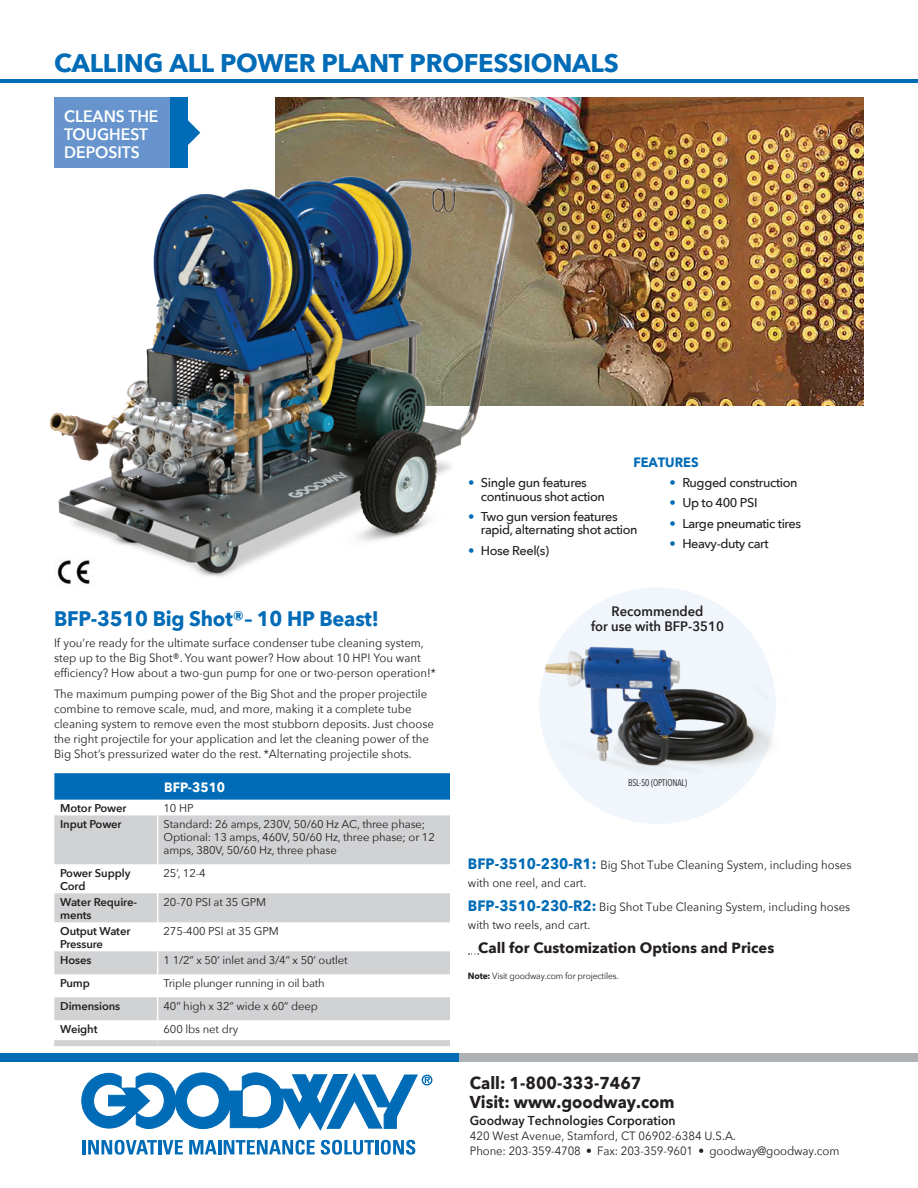
<style>
.page{position:relative;width:918px;height:1188px;background:#fff}
.page>*{position:absolute;margin:0;border:0;box-sizing:border-box;transform-origin:0 0}
.HEADER1{font:700 25.5px "Avenir Next";letter-spacing:-.01em;color:#006bb6}
.t1{font:700 21px "Avenir Next";letter-spacing:-.01em;color:#006bb6;scale:.95 1}
.t2{font:700 17.1px/18.6px "Avenir Next";color:#231f20;scale:.95 1}
.t3{font:600 16.5px/18px "Avenir Next";color:#fff;scale:.95 1}
.prod_pg_text{font:700 14.7px "Avenir Next";color:#231f20}
.prod_pg_text-2{font:600 13.65px/15px "Avenir Next";color:#231f20;text-align:center;scale:.95 1}
.t4{font:700 13.5px "Avenir Next";color:#fff;scale:.95 1}
.t5{font:700 13.5px "Avenir Next";color:#006bb6;scale:.95 1}
.t6{font:600 12.9px "Avenir Next";color:#231f20;scale:.95 1}
.t7{font:500 12.75px/13.5px "Avenir Next";letter-spacing:-.03em;color:#231f20}
._2021_body_copy{font:12px/15px "Avenir Next";color:#231f20;scale:.95 1}
.prod_pg_text-3{font:12px/17.7px "Avenir Next";color:#231f20;scale:.95 1}
.t8{font:11.25px/13.2px "Avenir Next";letter-spacing:-.01em;color:#231f20}
.t9{font:600 11.25px/13.2px "Avenir Next";letter-spacing:-.01em;color:#231f20}
.t10{font:9.6px "Avenir Next Condensed";letter-spacing:-.01em;color:#231f20;scale:.95 1}
.prod_pg_text-4{font:9px "Avenir Next";letter-spacing:-.02em;color:#231f20;scale:.95 1}
.s1{color:#006bb6}
.s2{font-weight:700;font-size:15px;color:#006bb6}
.s3{font-weight:700}
</style>
<div class="page">
<div style="left:0;top:1053px;width:460px;height:9px;background:#006bb6"></div>
<div style="left:460px;top:1053px;width:458px;height:9px;background:#afb2b4"></div>
<svg style="left:81px;top:1072px;width:351px;height:83px"></svg>
<hr style="left:0;top:79px;width:918px;height:4px;background:#006bb6">
<svg style="left:468px;top:953px;width:11px;height:2px"></svg>
<img style="left:275px;top:97px;width:589px;height:308px">
<img style="left:50px;top:157px;width:517px;height:420px">
<svg style="left:54px;top:815px;width:396px;height:205px;fill:#d1d2d4"></svg>
<svg style="left:54px;top:773px;width:396px;height:27px;background:#056eb7"></svg>
<hr style="left:157px;top:815px;width:1px;height:49px;background:#fff">
<svg style="left:157px;top:864px;width:1px;height:156px"></svg>
<div style="left:54px;top:1040px;width:104px;height:6px;background:#d1d2d4"></div>
<div style="left:158px;top:1040px;width:292px;height:6px;background:#d1d2d4"></div>
<img style="left:54px;top:558px;width:44px;height:26px">
<div style="left:54px;top:97px;width:116px;height:71px;background:#6794cd"></div>
<svg style="left:188px;top:120px;width:12px;height:25px"></svg>
<div style="left:170px;top:97px;width:18px;height:71px;background:#006bb6"></div>
<div style="left:539px;top:587px;width:237px;height:237px;background:#f0f6fb;border-radius:50%"></div>
<img style="left:541px;top:628px;width:231px;height:142px">
<p class="HEADER1" style="left:54px;top:41px;width:566px">CALLING ALL POWER PLANT PROFESSIONALS</p>
<p class="t3" style="left:64px;top:107px;width:101px">CLEANS THE</p>
<p class="t3" style="left:64px;top:125px;width:90px">TOUGHEST<br>DEPOSITS</p>
<p class="t1" style="left:54px;top:601px;width:344px">BFP-3510 Big Shot®– 10 HP Beast!</p>
<p class="_2021_body_copy" style="left:54px;top:634px;width:403px">If you’re ready for the ultimate surface condenser tube cleaning system, step up to the Big Shot®. You want power? How about 10 HP! You want efficiency? How about a two-gun pump for one or two-person operation!*</p>
<p class="_2021_body_copy" style="left:54px;top:686px;width:401px">The maximum pumping power of the Big Shot and the proper projectile combine to remove scale, mud, and more, making it a complete tube cleaning system to remove even the most stubborn deposits. Just choose the right projectile for your application and let the cleaning power of the Big Shot’s pressurized water do the rest. *Alternating projectile shots.</p>
<p class="t4" style="left:164px;top:776px;width:66px">BFP-3510</p>
<p class="t9" style="left:60px;top:801px;width:68px">Motor Power</p>
<p class="t8" style="left:164px;top:801px;width:32px">10 HP</p>
<p class="t9" style="left:60px;top:817px;width:63px">Input Power</p>
<p class="t8" style="left:164px;top:817px;width:273px">Standard: 26 amps, 230V, 50/60 Hz AC, three phase;<br>Optional: 13 amps, 460V, 50/60 Hz, three phase; or 12 amps, 380V, 50/60 Hz, three phase</p>
<p class="t9" style="left:60px;top:866px;width:72px">Power Supply<br>Cord</p>
<p class="t8" style="left:164px;top:866px;width:44px">25’, 12-4</p>
<p class="t9" style="left:60px;top:895px;width:78px">Water Require&shy;ments</p>
<p class="t8" style="left:164px;top:895px;width:104px">20-70 PSI at 35 GPM</p>
<p class="t9" style="left:60px;top:924px;width:72px">Output Water<br>Pressure</p>
<p class="t8" style="left:164px;top:924px;width:117px">275-400 PSI at 35 GPM</p>
<p class="t9" style="left:60px;top:953px;width:33px">Hoses</p>
<p class="t8" style="left:164px;top:953px;width:186px">1 1/2” x 50’ inlet and 3/4” x 50’ outlet</p>
<p class="t9" style="left:60px;top:976px;width:31px">Pump</p>
<p class="t8" style="left:164px;top:976px;width:163px">Triple plunger running in oil bath</p>
<p class="t9" style="left:60px;top:999px;width:62px">Dimensions</p>
<p class="t8" style="left:164px;top:999px;width:156px">40” high x 32” wide x 60” deep</p>
<p class="t9" style="left:60px;top:1022px;width:39px">Weight</p>
<p class="t8" style="left:164px;top:1022px;width:76px">600 lbs net dry</p>
<p class="t5" style="left:633px;top:450px;width:70px">FEATURES</p>
<p class="t7" style="left:481px;top:476px;width:126px;text-indent:-13px"><span class="s1">•</span> Single gun features continuous shot action</p>
<p class="t7" style="left:481px;top:509px;width:158px;text-indent:-13px"><span class="s1">•</span> Two gun version features rapid, alternating shot action</p>
<p class="t7" style="left:468px;top:543px;width:83px"><span class="s1">•</span> Hose Reel(s)</p>
<p class="t7" style="left:669px;top:476px;width:130px"><span class="s1">•</span> Rugged construction</p>
<p class="t7" style="left:669px;top:496px;width:90px"><span class="s1">•</span> Up to 400 PSI</p>
<p class="t7" style="left:669px;top:516px;width:133px"><span class="s1">•</span> Large pneumatic tires</p>
<p class="t7" style="left:669px;top:536px;width:101px"><span class="s1">•</span> Heavy-duty cart</p>
<p class="prod_pg_text-2" style="left:591px;top:603px;width:142px">Recommended<br>for use with BFP-3510</p>
<p class="t10" style="left:628px;top:774px;width:64px">BSL-50 (OPTIONAL)</p>
<p class="prod_pg_text-3" style="left:468px;top:855px;width:405px"><span class="s2">BFP-3510-230-R1:</span> Big Shot Tube Cleaning System, including hoses with one reel, and cart.</p>
<p class="prod_pg_text-3" style="left:468px;top:897px;width:404px"><span class="s2">BFP-3510-230-R2:</span> Big Shot Tube Cleaning System, including hoses with two reels, and cart.</p>
<p class="prod_pg_text" style="left:478px;top:935px;width:298px">Call for Customization Options and Prices</p>
<p class="prod_pg_text-4" style="left:468px;top:969px;width:160px"><span class="s3">Note:</span> Visit goodway.com for projectiles.</p>
<h3 class="t2" style="left:470px;top:1074px;width:217px">Call: 1-800-333-7467<br>Visit: www.goodway.com</h3>
<p class="t6" style="left:470px;top:1109px;width:218px">Goodway Technologies Corporation</p>
<p class="_2021_body_copy" style="left:470px;top:1128px;width:391px">420 West Avenue, Stamford, CT 06902-6384 U.S.A.<br>Phone: 203-359-4708 • Fax: 203-359-9601 • goodway@goodway.com</p>
</div>
